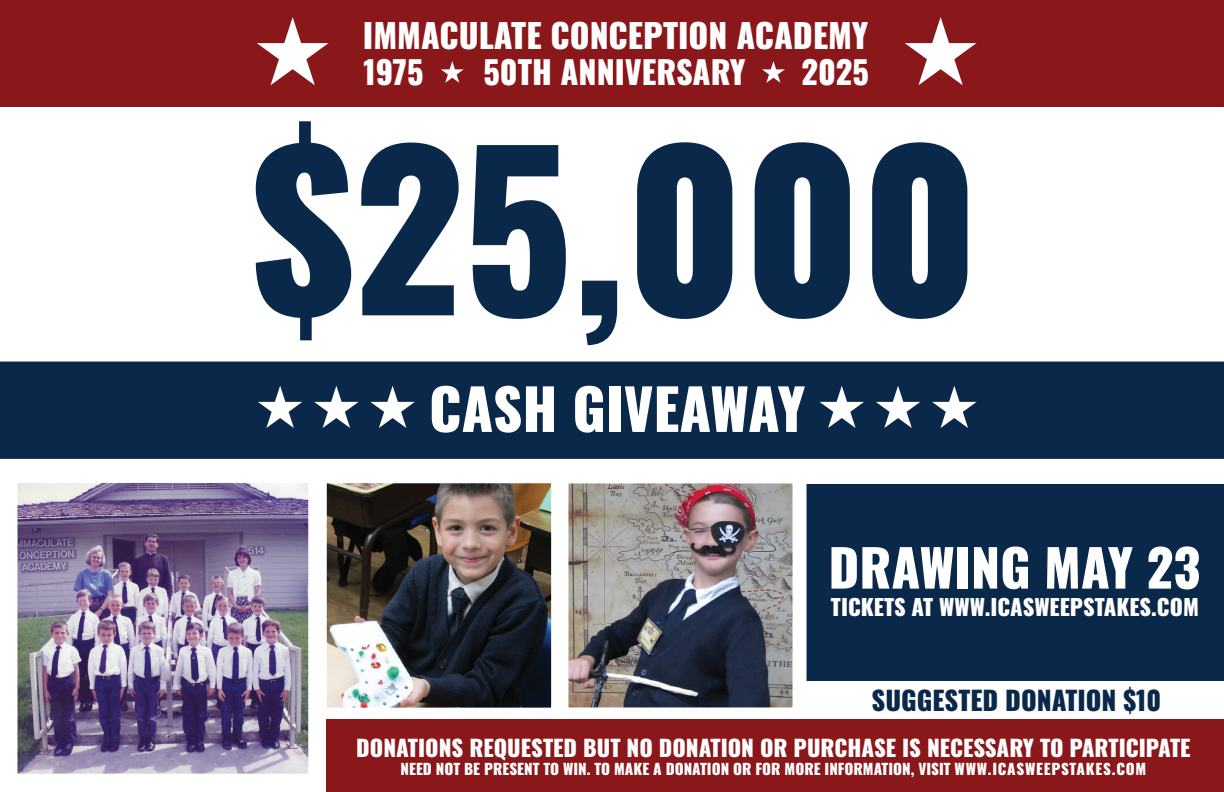
<style>
.page{position:relative;width:1224px;height:792px;background:#0a2849}
.page>*{position:absolute;margin:0;border:0;box-sizing:border-box;transform-origin:0 0}
.t1{font:800 56.2px "Oswald";color:#fff}
.t2{font:800 51.2px "Oswald";color:#fff}
.t3{font:800 33.2px "Oswald";color:#fff}
.t4{font:800 31.8px "Oswald";color:#fff}
.t5{font:800 26.2px "Oswald";color:#0a2849}
.t6{font:800 22.6px "Oswald";color:#fff}
.t7{font:800 22.2px "Oswald";color:#fff}
.t8{font:800 15px "Oswald";color:#fff}
</style>
<div class="page">
<div style="left:801px;top:681px;width:423px;height:43px;background:#fff"></div>
<div style="left:799px;top:442px;width:425px;height:41px;background:#fff"></div>
<img style="left:0;top:477px;width:326px;height:315px">
<img style="left:328px;top:484px;width:222px;height:223px">
<div style="left:313px;top:469px;width:252px;height:253px;border:14px solid #fff"></div>
<img style="left:569px;top:484px;width:223px;height:222px">
<div style="left:554px;top:469px;width:253px;height:252px;border:14px solid #fff"></div>
<div style="left:0;top:104px;width:1224px;height:250px;background:#fff"></div>
<svg style="left:0;top:345px;width:1224px;height:132px"></svg>
<div style="left:0;top:0;width:1224px;height:106px;background:#8a171a"></div>
<div style="left:326px;top:720px;width:898px;height:72px;background:#8a171a"></div>
<svg style="left:256px;top:121px;width:95px;height:219px"></svg>
<svg style="left:361px;top:143px;width:98px;height:172px"></svg>
<svg style="left:473px;top:145px;width:93px;height:174px"></svg>
<svg style="left:582px;top:281px;width:35px;height:64px"></svg>
<svg style="left:637px;top:142px;width:95px;height:177px"></svg>
<svg style="left:755px;top:142px;width:95px;height:177px"></svg>
<svg style="left:872px;top:142px;width:95px;height:177px"></svg>
<svg style="left:257px;top:17px;width:72px;height:68px"></svg>
<svg style="left:905px;top:17px;width:72px;height:68px"></svg>
<svg style="left:441px;top:61px;width:23px;height:22px"></svg>
<svg style="left:762px;top:61px;width:23px;height:22px"></svg>
<svg style="left:370px;top:386px;width:45px;height:42px"></svg>
<svg style="left:258px;top:386px;width:44px;height:42px"></svg>
<svg style="left:314px;top:386px;width:45px;height:42px"></svg>
<svg style="left:932px;top:386px;width:45px;height:42px"></svg>
<svg style="left:820px;top:386px;width:44px;height:42px"></svg>
<svg style="left:876px;top:386px;width:44px;height:42px"></svg>
<h3 class="t3" style="left:363px;top:18px;width:507px">IMMACULATE CONCEPTION ACADEMY</h3>
<h3 class="t4" style="left:363px;top:56px;width:62px">1975</h3>
<h3 class="t4" style="left:483px;top:56px;width:264px">50TH ANNIVERSARY</h3>
<h3 class="t4" style="left:801px;top:56px;width:69px">2025</h3>
<h1 class="t1" style="left:429px;top:380px;width:378px">CASH GIVEAWAY</h1>
<h2 class="t2" style="left:828px;top:541px;width:373px">DRAWING MAY 23</h2>
<h3 class="t7" style="left:831px;top:595px;width:370px">TICKETS AT WWW.ICASWEEPSTAKES.COM</h3>
<h3 class="t5" style="left:872px;top:687px;width:291px">SUGGESTED DONATION $10</h3>
<h3 class="t6" style="left:356px;top:736px;width:836px">DONATIONS REQUESTED BUT NO DONATION OR PURCHASE IS NECESSARY TO PARTICIPATE</h3>
<p class="t8" style="left:401px;top:761px;width:747px">NEED NOT BE PRESENT TO WIN. TO MAKE A DONATION OR FOR MORE INFORMATION, VISIT WWW.ICASWEEPSTAKES.COM</p>
</div>
